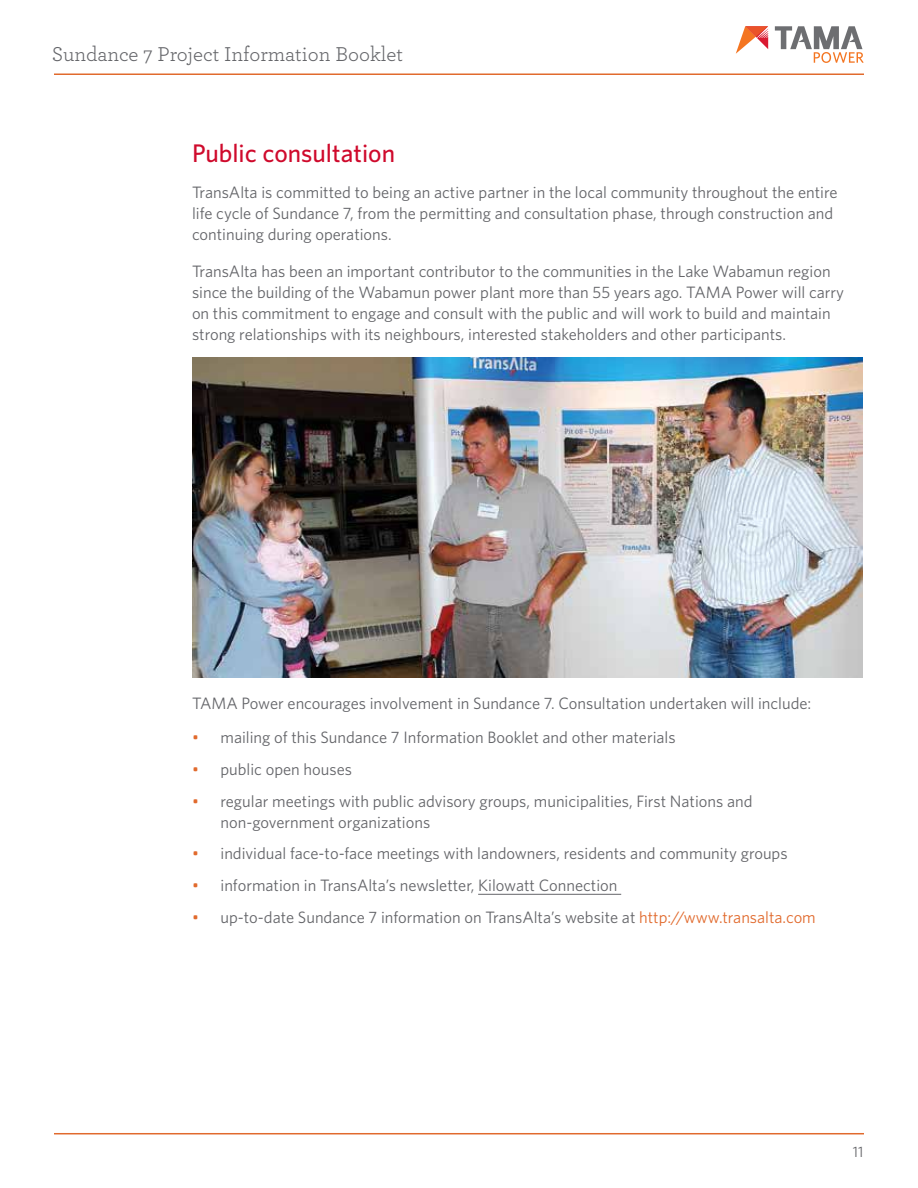
<style>
.page{position:relative;width:918px;height:1188px;background:#fff}
.page>*{position:absolute;margin:0;border:0;box-sizing:border-box;transform-origin:0 0}
.t1{font:500 25.5px "Whitney";color:#cf0a2c}
.t2{font:21px "Archer";color:#646569}
.t3{font:16.5px/21px "Whitney";color:#646569}
.t4{font:15px "Whitney";color:#646569}
.s1{color:#e16a2d}
</style>
<div class="page">
<hr style="left:54px;top:74px;width:810px;height:1px;background:#e16a2d">
<hr style="left:54px;top:1133px;width:810px;height:1px;background:#e16a2d">
<svg style="left:736px;top:26px;width:32px;height:28px"></svg>
<svg style="left:775px;top:26px;width:89px;height:37px"></svg>
<hr style="left:478px;top:894px;width:143px;height:1px;background:#646569">
<img style="left:192px;top:357px;width:670px;height:321px">
<p class="t2" style="left:52px;top:39px;width:353px">Sundance 7 Project Information Booklet</p>
<h1 class="t1" style="left:192px;top:136px;width:205px">Public consultation</h1>
<p class="t3" style="left:192px;top:181px;width:647px">TransAlta is committed to being an active partner in the local community throughout the entire life cycle of Sundance 7, from the permitting and consultation phase, through construction and continuing during operations.</p>
<p class="t3" style="left:192px;top:261px;width:654px">TransAlta has been an important contributor to the communities in the Lake Wabamun region since the building of the Wabamun power plant more than 55 years ago. TAMA Power will carry on this commitment to engage and consult with the public and will work to build and maintain strong relationships with its neighbours, interested stakeholders and other participants.</p>
<p class="t3" style="left:192px;top:692px;width:621px">TAMA Power encourages involvement in Sundance 7. Consultation undertaken will include:</p>
<p class="t3" style="left:192px;top:726px;width:485px"><span class="s1">•</span> mailing of this Sundance 7 Information Booklet and other materials</p>
<p class="t3" style="left:192px;top:758px;width:162px"><span class="s1">•</span> public open houses</p>
<p class="t3" style="left:220px;top:790px;width:534px;text-indent:-28px"><span class="s1">•</span> regular meetings with public advisory groups, municipalities, First Nations and non-government organizations</p>
<p class="t3" style="left:192px;top:843px;width:597px"><span class="s1">•</span> individual face-to-face meetings with landowners, residents and community groups</p>
<p class="t3" style="left:192px;top:875px;width:427px"><span class="s1">•</span> information in TransAlta’s newsletter, Kilowatt Connection</p>
<p class="t3" style="left:192px;top:906px;width:625px"><span class="s1">•</span> up-to-date Sundance 7 information on TransAlta’s website at <span class="s1">http://www.transalta.com</span></p>
<p class="t4" style="left:853px;top:1142px;width:12px">11</p>
</div>
